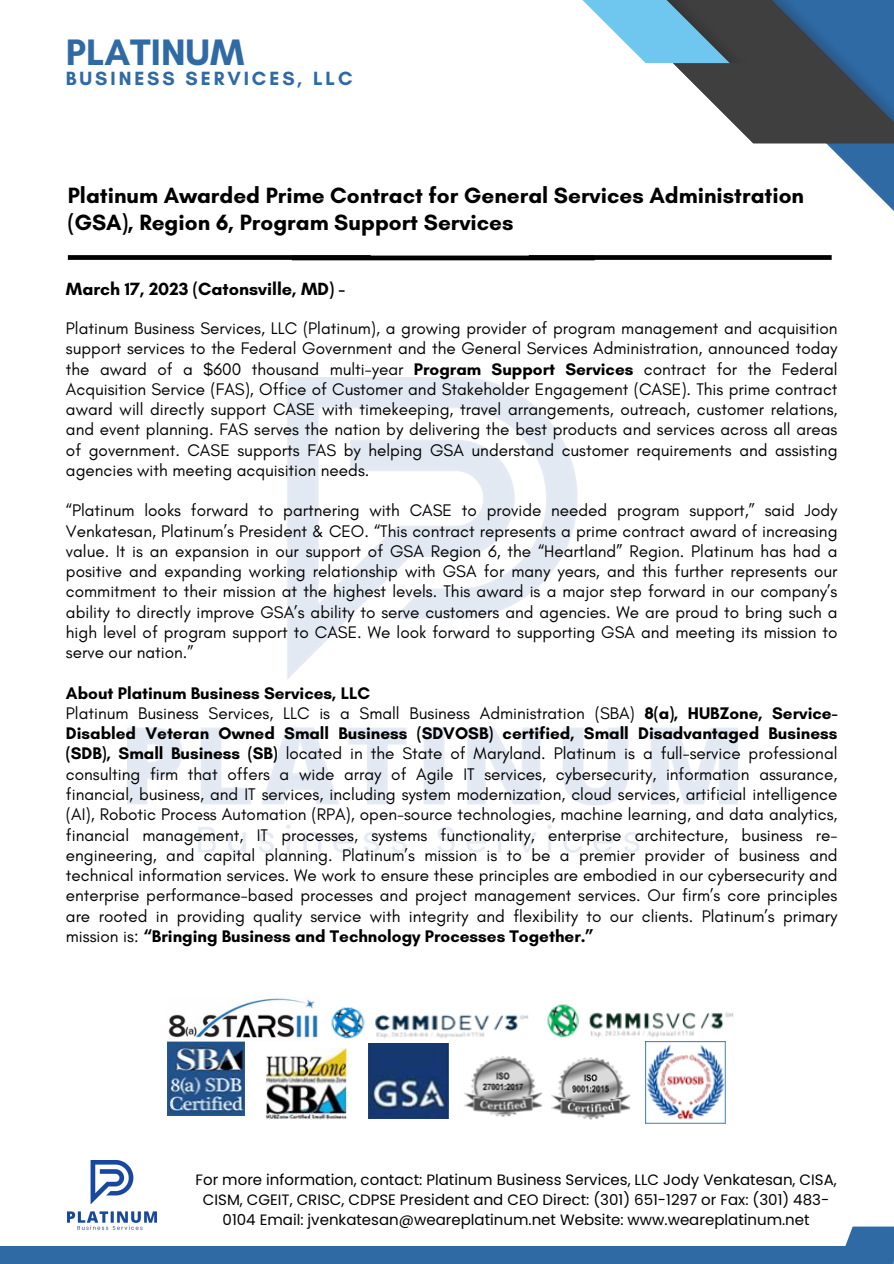
<style>
.page{position:relative;width:894px;height:1264px;background:#fff}
.page>*{position:absolute;margin:0;border:0;box-sizing:border-box;transform-origin:0 0}
.t1{font:700 37.5px "Glacial Indifference";color:#2f6aa5}
.t2{font:700 22.5px/27px "Glacial Indifference";color:#000}
.t3{font:700 19.5px "Glacial Indifference";letter-spacing:.15em;color:#2f6aa5}
.t4{font:700 18px "Glacial Indifference";color:#000}
.t5{font:17.1px/20.2px "Glacial Indifference";color:#000;text-align:justify}
.t6{font:700 17.1px "Glacial Indifference";color:#000}
.t7{font:15px/20.2px "Poppins";color:#000;text-align:center}
.s1{font-weight:700}
</style>
<div class="page">
<svg style="left:753px;top:143px;width:140px;height:67px"></svg>
<svg style="left:582px;top:0;width:311px;height:143px"></svg>
<img style="left:127px;top:377px;width:610px;height:476px">
<img style="left:68px;top:1160px;width:89px;height:69px">
<img style="left:167px;top:1041px;width:78px;height:75px">
<img style="left:645px;top:1041px;width:81px;height:83px">
<img style="left:168px;top:998px;width:150px;height:40px">
<img style="left:547px;top:1004px;width:187px;height:34px">
<img style="left:331px;top:1007px;width:198px;height:32px">
<img style="left:551px;top:1057px;width:80px;height:63px">
<img style="left:464px;top:1056px;width:78px;height:61px">
<img style="left:368px;top:1043px;width:81px;height:76px">
<img style="left:266px;top:1048px;width:81px;height:72px">
<div style="left:292px;top:255px;width:302px;height:5px;background:#000"></div>
<div style="left:528px;top:255px;width:303px;height:5px;background:#000"></div>
<div style="left:68px;top:255px;width:302px;height:5px;background:#000"></div>
<div style="left:357px;top:1245px;width:536px;height:18px;background:#2f6aa5"></div>
<svg style="left:841px;top:1226px;width:52px;height:20px"></svg>
<div style="left:0;top:1246px;width:524px;height:17px;background:#2f6aa5"></div>
<p class="t1" style="left:66px;top:29px;width:180px">PLATINUM</p>
<p class="t3" style="left:66px;top:67px;width:288px">BUSINESS SERVICES, LLC</p>
<p class="t2" style="left:68px;top:182px;width:737px">Platinum Awarded Prime Contract for General Services Administration (GSA), Region 6, Program Support Services</p>
<p class="t4" style="left:66px;top:278px;width:280px">March 17, 2023 (Catonsville, MD) -</p>
<p class="t5" style="left:66px;top:318px;width:772px">Platinum Business Services, LLC (Platinum), a growing provider of program management and acquisition support services to the Federal Government and the General Services Administration, announced today the award of a $600 thousand multi-year <span class="s1">Program Support Services</span> contract for the Federal Acquisition Service (FAS), Office of Customer and Stakeholder Engagement (CASE). This prime contract award will directly support CASE with timekeeping, travel arrangements, outreach, customer relations, and event planning. FAS serves the nation by delivering the best products and services across all areas of government. CASE supports FAS by helping GSA understand customer requirements and assisting agencies with meeting acquisition needs.</p>
<p class="t5" style="left:66px;top:500px;width:772px">“Platinum looks forward to partnering with CASE to provide needed program support,” said Jody Venkatesan, Platinum’s President &amp; CEO. “This contract represents a prime contract award of increasing value. It is an expansion in our support of GSA Region 6, the “Heartland” Region. Platinum has had a positive and expanding working relationship with GSA for many years, and this further represents our commitment to their mission at the highest levels. This award is a major step forward in our company’s ability to directly improve GSA’s ability to serve customers and agencies. We are proud to bring such a high level of program support to CASE. We look forward to supporting GSA and meeting its mission to serve our nation.”</p>
<p class="t6" style="left:66px;top:682px;width:305px">About Platinum Business Services, LLC</p>
<p class="t5" style="left:66px;top:703px;width:772px">Platinum Business Services, LLC is a Small Business Administration (SBA) <span class="s1">8(a), HUBZone, Service-Disabled Veteran Owned Small Business (SDVOSB) certified, Small Disadvantaged Business (SDB), Small Business (SB)</span> located in the State of Maryland. Platinum is a full-service professional consulting firm that offers a wide array of Agile IT services, cybersecurity, information assurance, financial, business, and IT services, including system modernization, cloud services, artificial intelligence (AI), Robotic Process Automation (RPA), open-source technologies, machine learning, and data analytics, financial management, IT processes, systems functionality, enterprise architecture, business re&shy;engineering, and capital planning. Platinum’s mission is to be a premier provider of business and technical information services. We work to ensure these principles are embodied in our cybersecurity and enterprise performance-based processes and project management services. Our firm’s core principles are rooted in providing quality service with integrity and flexibility to our clients. Platinum’s primary mission is: <span class="s1">“Bringing Business and Technology Processes Together.”</span></p>
<p class="t7" style="left:195px;top:1169px;width:642px">For more information, contact: Platinum Business Services, LLC Jody Venkatesan, CISA,<br>CISM, CGEIT, CRISC, CDPSE President and CEO Direct: (301) 651-1297 or Fax: (301) 483-<br>0104 Email: jvenkatesan@weareplatinum.net Website: www.weareplatinum.net</p>
</div>
